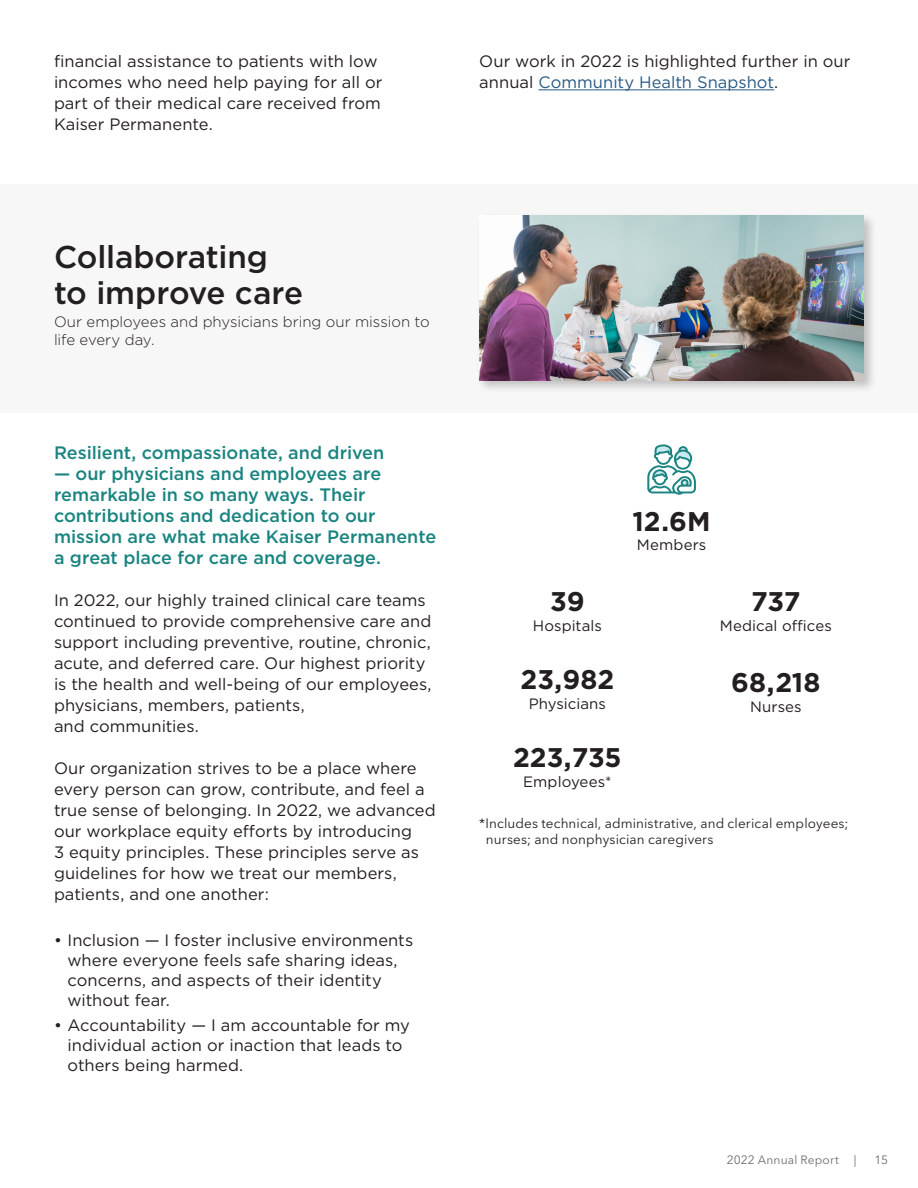
<style>
.page{position:relative;width:918px;height:1188px;background:#fff}
.page>*{position:absolute;margin:0;border:0;box-sizing:border-box;transform-origin:0 0}
.t1{font:500 31.5px/36px "Gotham";letter-spacing:-.005em;color:#231f20}
.t2{font:700 27px "Gotham";color:#231f20}
.t3{font:500 18px/21px "Gotham";color:#1a8480}
.t4{font:16.5px/21px "Gotham";color:#231f20}
.t5{font:15px "Gotham";letter-spacing:.005em;color:#231f20}
.t6{font:300 15px/18px "Gotham";color:#231f20}
.t7{font:13.5px/16.2px "Avenir Next LT Pro";letter-spacing:.01em;color:#231f20}
.t8{font:12px "Avenir Next LT Pro";letter-spacing:.01em;color:#6c6d70}
.s1{color:#275a86}
</style>
<div class="page">
<div style="left:0;top:184px;width:918px;height:228px;background:#f7f7f7"></div>
<div style="left:476px;top:212px;width:401px;height:182px;background:#231f20;opacity:.25"></div>
<hr style="left:538px;top:89px;width:236px;height:1px;background:#275a86">
<img style="left:479px;top:216px;width:385px;height:164px">
<img style="left:647px;top:444px;width:49px;height:51px">
<p class="t4" style="left:54px;top:51px;width:330px">financial assistance to patients with low incomes who need help paying for all or part of their medical care received from Kaiser Permanente.</p>
<p class="t4" style="left:479px;top:51px;width:373px">Our work in 2022 is highlighted further in our annual <span class="s1">Community Health Snapshot</span>.</p>
<h2 class="t1" style="left:54px;top:239px;width:251px">Collaborating to improve care</h2>
<p class="t6" style="left:54px;top:312px;width:377px">Our employees and physicians bring our mission to life every day.</p>
<p class="t3" style="left:54px;top:442px;width:332px">Resilient, compassionate, and driven</p>
<p class="t3" style="left:54px;top:463px;width:384px">— our physicians and employees are remarkable in so many ways. Their contributions and dedication to our mission are what make Kaiser Permanente a great place for care and coverage.</p>
<p class="t4" style="left:54px;top:590px;width:379px">In 2022, our highly trained clinical care teams continued to provide comprehensive care and support including preventive, routine, chronic, acute, and deferred care. Our highest priority is the health and well-being of our employees, physicians, members, patients,<br>and communities.</p>
<p class="t4" style="left:54px;top:758px;width:383px">Our organization strives to be a place where every person can grow, contribute, and feel a true sense of belonging. In 2022, we advanced our workplace equity efforts by introducing<br>3 equity principles. These principles serve as guidelines for how we treat our members, patients, and one another:</p>
<p class="t4" style="left:67px;top:930px;width:347px;line-height:19.8px;text-indent:-13px">• Inclusion — I foster inclusive environments where everyone feels safe sharing ideas, concerns, and aspects of their identity without fear.</p>
<p class="t4" style="left:67px;top:1015px;width:344px;line-height:19.8px;text-indent:-13px">• Accountability — I am accountable for my individual action or inaction that leads to others being harmed.</p>
<p class="t2" style="left:633px;top:503px;width:80px">12.6M</p>
<p class="t5" style="left:637px;top:535px;width:71px">Members</p>
<p class="t2" style="left:550px;top:584px;width:36px">39</p>
<p class="t5" style="left:533px;top:616px;width:71px">Hospitals</p>
<p class="t2" style="left:520px;top:662px;width:95px">23,982</p>
<p class="t5" style="left:529px;top:694px;width:79px">Physicians</p>
<p class="t2" style="left:513px;top:740px;width:110px">223,735</p>
<p class="t5" style="left:523px;top:772px;width:90px">Employees*</p>
<p class="t2" style="left:751px;top:584px;width:51px">737</p>
<p class="t5" style="left:720px;top:616px;width:114px">Medical offices</p>
<p class="t2" style="left:731px;top:665px;width:91px">68,218</p>
<p class="t5" style="left:750px;top:697px;width:53px">Nurses</p>
<p class="t7" style="left:486px;top:815px;width:364px;text-indent:-7px">*Includes technical, administrative, and clerical employees; nurses; and nonphysician caregivers</p>
<p class="t8" style="left:727px;top:1153px;width:114px">2022 Annual Report</p>
<p class="t8" style="left:854px;top:1153px;width:4px">|</p>
<p class="t8" style="left:875px;top:1153px;width:15px">15</p>
</div>
